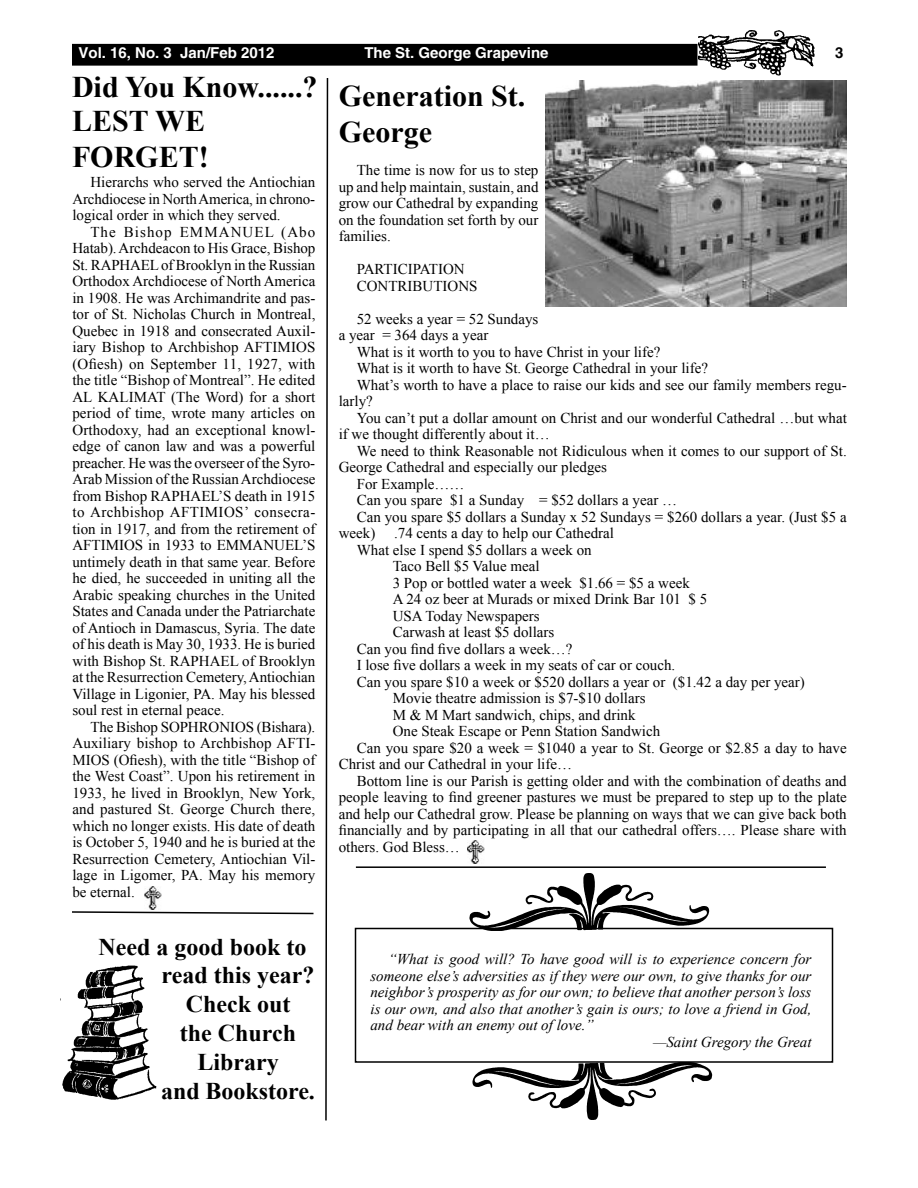
<style>
.page{position:relative;width:918px;height:1188px;background:#fff}
.page>*{position:absolute;margin:0;border:0;box-sizing:border-box;transform-origin:0 0}
.t1{font:700 30px/36px "Times New Roman";color:#000}
.t2{font:700 24px "Times New Roman";color:#000}
.t3{font:15px/16.5px "Times New Roman";color:#000;text-align:justify}
.t4{font:italic 15px "Times New Roman";color:#000}
.t5{font:700 15px "Switzerland";color:#fff}
.t6{font:700 15px "Switzerland";color:#000}
</style>
<div class="page">
<div style="left:74px;top:45px;width:622px;height:19px;background:#000"></div>
<div style="left:72px;top:44px;width:626px;height:22px;border:3px solid #000"></div>
<img style="left:699px;top:30px;width:115px;height:46px">
<svg style="left:72px;top:911px;width:242px;height:4px"></svg>
<img style="left:145px;top:887px;width:16px;height:23px">
<svg style="left:472px;top:1063px;width:240px;height:57px"></svg>
<img style="left:468px;top:841px;width:16px;height:22px">
<svg style="left:325px;top:78px;width:4px;height:1043px"></svg>
<hr style="left:356px;top:866px;width:470px;height:2px;background:#000">
<svg style="left:470px;top:873px;width:239px;height:55px"></svg>
<div style="left:355px;top:928px;width:478px;height:135px;border:2px solid #000"></div>
<img style="left:62px;top:965px;width:95px;height:135px">
<img style="left:545px;top:80px;width:302px;height:226px">
<p class="t5" style="left:79px;top:44px;width:197px">Vol. 16, No. 3 Jan/Feb 2012</p>
<p class="t5" style="left:364px;top:44px;width:186px">The St. George Grapevine</p>
<p class="t6" style="left:835px;top:44px;width:10px">3</p>
<h1 class="t1" style="left:72px;top:68px;width:247px">Did You Know......?</h1>
<h1 class="t1" style="left:339px;top:77px;width:188px">Generation St.<br>George</h1>
<p class="t3" style="left:339px;top:162px;width:201px;text-indent:18px">The time is now for us to step up and help maintain, sustain, and grow our Cathedral by expanding on the foundation set forth by our families.</p>
<p class="t3" style="left:357px;top:261px;width:122px">PARTICIPATION<br>CONTRIBUTIONS</p>
<p class="t3" style="left:339px;top:310px;width:201px;text-indent:18px">52 weeks a year = 52 Sundays a year = 364 days a year</p>
<p class="t3" style="left:357px;top:343px;width:305px">What is it worth to you to have Christ in your life?</p>
<p class="t3" style="left:357px;top:360px;width:353px">What is it worth to have St. George Cathedral in your life?</p>
<p class="t3" style="left:357px;top:376px;width:492px">What’s worth to have a place to raise our kids and see our family members regu-</p>
<p class="t3" style="left:339px;top:393px;width:36px">larly?</p>
<p class="t3" style="left:357px;top:409px;width:492px">You can’t put a dollar amount on Christ and our wonderful Cathedral …but what</p>
<p class="t3" style="left:339px;top:426px;width:212px">if we thought differently about it…</p>
<p class="t3" style="left:357px;top:442px;width:492px">We need to think Reasonable not Ridiculous when it comes to our support of St.</p>
<p class="t3" style="left:339px;top:459px;width:270px">George Cathedral and especially our pledges</p>
<p class="t3" style="left:357px;top:475px;width:109px">For Example……</p>
<p class="t3" style="left:357px;top:492px;width:322px">Can you spare $1 a Sunday = $52 dollars a year …</p>
<p class="t3" style="left:357px;top:508px;width:492px">Can you spare $5 dollars a Sunday x 52 Sundays = $260 dollars a year. (Just $5 a</p>
<p class="t3" style="left:339px;top:525px;width:277px">week) .74 cents a day to help our Cathedral</p>
<p class="t3" style="left:357px;top:541px;width:236px">What else I spend $5 dollars a week on</p>
<p class="t3" style="left:393px;top:558px;width:148px">Taco Bell $5 Value meal</p>
<p class="t3" style="left:393px;top:574px;width:299px">3 Pop or bottled water a week $1.66 = $5 a week</p>
<p class="t3" style="left:393px;top:591px;width:316px">A 24 oz beer at Murads or mixed Drink Bar 101 $ 5</p>
<p class="t3" style="left:393px;top:607px;width:148px">USA Today Newspapers</p>
<p class="t3" style="left:393px;top:624px;width:163px">Carwash at least $5 dollars</p>
<p class="t3" style="left:357px;top:640px;width:217px">Can you find five dollars a week…?</p>
<p class="t3" style="left:357px;top:657px;width:320px">I lose five dollars a week in my seats of car or couch.</p>
<p class="t3" style="left:357px;top:673px;width:450px">Can you spare $10 a week or $520 dollars a year or ($1.42 a day per year)</p>
<p class="t3" style="left:393px;top:690px;width:254px">Movie theatre admission is $7-$10 dollars</p>
<p class="t3" style="left:393px;top:706px;width:244px">M &amp; M Mart sandwich, chips, and drink</p>
<p class="t3" style="left:393px;top:723px;width:269px">One Steak Escape or Penn Station Sandwich</p>
<p class="t3" style="left:357px;top:739px;width:492px">Can you spare $20 a week = $1040 a year to St. George or $2.85 a day to have</p>
<p class="t3" style="left:339px;top:756px;width:235px">Christ and our Cathedral in your life…</p>
<p class="t3" style="left:357px;top:772px;width:492px">Bottom line is our Parish is getting older and with the combination of deaths and</p>
<p class="t3" style="left:339px;top:789px;width:510px">people leaving to find greener pastures we must be prepared to step up to the plate</p>
<p class="t3" style="left:339px;top:805px;width:510px">and help our Cathedral grow. Please be planning on ways that we can give back both</p>
<p class="t3" style="left:339px;top:822px;width:510px">financially and by participating in all that our cathedral offers…. Please share with</p>
<p class="t3" style="left:339px;top:838px;width:123px">others. God Bless…</p>
<h1 class="t1" style="left:72px;top:103px;width:138px">LEST WE<br>FORGET!</h1>
<p class="t3" style="left:72px;top:174px;width:245px;text-indent:18px">Hierarchs who served the Antiochian Archdiocese in North America, in chrono&shy;logical order in which they served.</p>
<p class="t3" style="left:72px;top:223px;width:245px;text-indent:18px">The Bishop EMMANUEL (Abo Hatab). Archdeacon to His Grace, Bishop St. RAPHAEL of Brooklyn in the Russian Orthodox Archdiocese of North America in 1908. He was Archimandrite and pas&shy;tor of St. Nicholas Church in Montreal, Quebec in 1918 and consecrated Auxil&shy;iary Bishop to Archbishop AFTIMIOS (Ofiesh) on September 11, 1927, with the title “Bishop of Montreal”. He edited AL KALIMAT (The Word) for a short period of time, wrote many articles on Orthodoxy, had an exceptional knowl&shy;edge of canon law and was a powerful preacher. He was the overseer of the Syro-Arab Mission of the Russian Archdiocese from Bishop RAPHAEL’S death in 1915 to Archbishop AFTIMIOS’ consecra&shy;tion in 1917, and from the retirement of AFTIMIOS in 1933 to EMMANUEL’S untimely death in that same year. Before he died, he succeeded in uniting all the Arabic speaking churches in the United States and Canada under the Patriarchate of Antioch in Damascus, Syria. The date of his death is May 30, 1933. He is buried with Bishop St. RAPHAEL of Brooklyn at the Resurrection Cemetery, Antiochian Village in Ligonier, PA. May his blessed soul rest in eternal peace.</p>
<p class="t3" style="left:72px;top:718px;width:245px;text-indent:18px">The Bishop SOPHRONIOS (Bishara).<br>Auxiliary bishop to Archbishop AFTI-MIOS (Ofiesh), with the title “Bishop of the West Coast”. Upon his retirement in 1933, he lived in Brooklyn, New York, and pastured St. George Church there, which no longer exists. His date of death is October 5, 1940 and he is buried at the Resurrection Cemetery, Antiochian Vil&shy;lage in Ligomer, PA. May his memory be eternal.</p>
<h2 class="t2" style="left:98px;top:930px;width:210px">Need a good book to</h2>
<h2 class="t2" style="left:162px;top:959px;width:154px">read this year?</h2>
<h2 class="t2" style="left:186px;top:987px;width:106px">Check out</h2>
<h2 class="t2" style="left:180px;top:1016px;width:118px">the Church</h2>
<h2 class="t2" style="left:197px;top:1045px;width:83px">Library</h2>
<h2 class="t2" style="left:161px;top:1074px;width:155px">and Bookstore.</h2>
<p class="t4" style="left:388px;top:949px;width:424px">“What is good will? To have good will is to experience concern for</p>
<p class="t4" style="left:370px;top:966px;width:442px">someone else’s adversities as if they were our own, to give thanks for our</p>
<p class="t4" style="left:370px;top:982px;width:442px">neighbor’s prosperity as for our own; to believe that another person’s loss</p>
<p class="t4" style="left:370px;top:999px;width:442px">is our own, and also that another’s gain is ours; to love a friend in God,</p>
<p class="t4" style="left:370px;top:1015px;width:225px">and bear with an enemy out of love.”</p>
<p class="t4" style="left:653px;top:1032px;width:160px">—Saint Gregory the Great</p>
</div>
